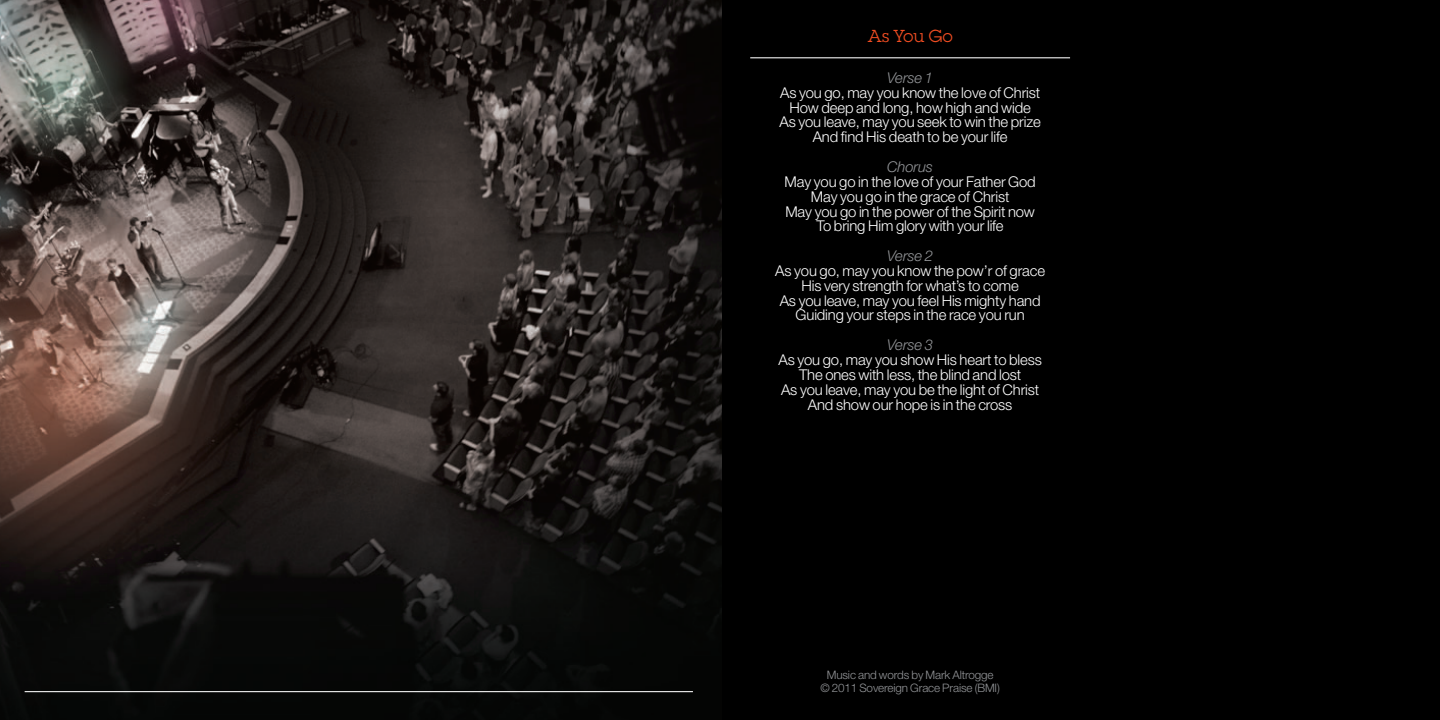
<style>
.page{position:relative;width:1440px;height:720px;background:#fff}
.page>*{position:absolute;margin:0;border:0;box-sizing:border-box;transform-origin:0 0}
.t1{font:17px "Lubalin Graph";letter-spacing:.015em;color:#f04d22}
.t2{font:300 14.8px/14.8px "Helvetica Neue";letter-spacing:-.01em;color:#fff;text-align:center}
.t3{font:italic 300 14.8px "Helvetica Neue";letter-spacing:-.01em;color:#939598}
.t4{font:300 11.6px/12.8px "Helvetica Neue";letter-spacing:-.01em;color:#939598;text-align:center}
</style>
<div class="page">
<div style="left:722px;top:0;width:718px;height:720px;background:#000"></div>
<hr style="left:750px;top:57px;width:320px;height:1px;background:#fff">
<img style="left:0;top:0;width:722px;height:720px">
<hr style="left:25px;top:691px;width:668px;height:1px;background:#fff">
<p class="t1" style="left:868px;top:25px;width:86px">As You Go</p>
<p class="t3" style="left:887px;top:69px;width:48px">Verse 1</p>
<p class="t2" style="left:780px;top:85px;width:263px">As you go, may you know the love of Christ How deep and long, how high and wide<br>As you leave, may you seek to win the prize And find His death to be your life</p>
<p class="t3" style="left:887px;top:158px;width:47px">Chorus</p>
<p class="t2" style="left:785px;top:174px;width:253px">May you go in the love of your Father God May you go in the grace of Christ<br>May you go in the power of the Spirit now To bring Him glory with your life</p>
<p class="t3" style="left:887px;top:247px;width:48px">Verse 2</p>
<p class="t2" style="left:775px;top:263px;width:271px">As you go, may you know the pow’r of grace His very strength for what’s to come<br>As you leave, may you feel His mighty hand Guiding your steps in the race you run</p>
<p class="t3" style="left:887px;top:336px;width:48px">Verse 3</p>
<p class="t2" style="left:778px;top:352px;width:265px">As you go, may you show His heart to bless The ones with less, the blind and lost<br>As you leave, may you be the light of Christ And show our hope is in the cross</p>
<p class="t4" style="left:820px;top:669px;width:181px">Music and words by Mark Altrogge<br>© 2011 Sovereign Grace Praise (BMI)</p>
</div>
